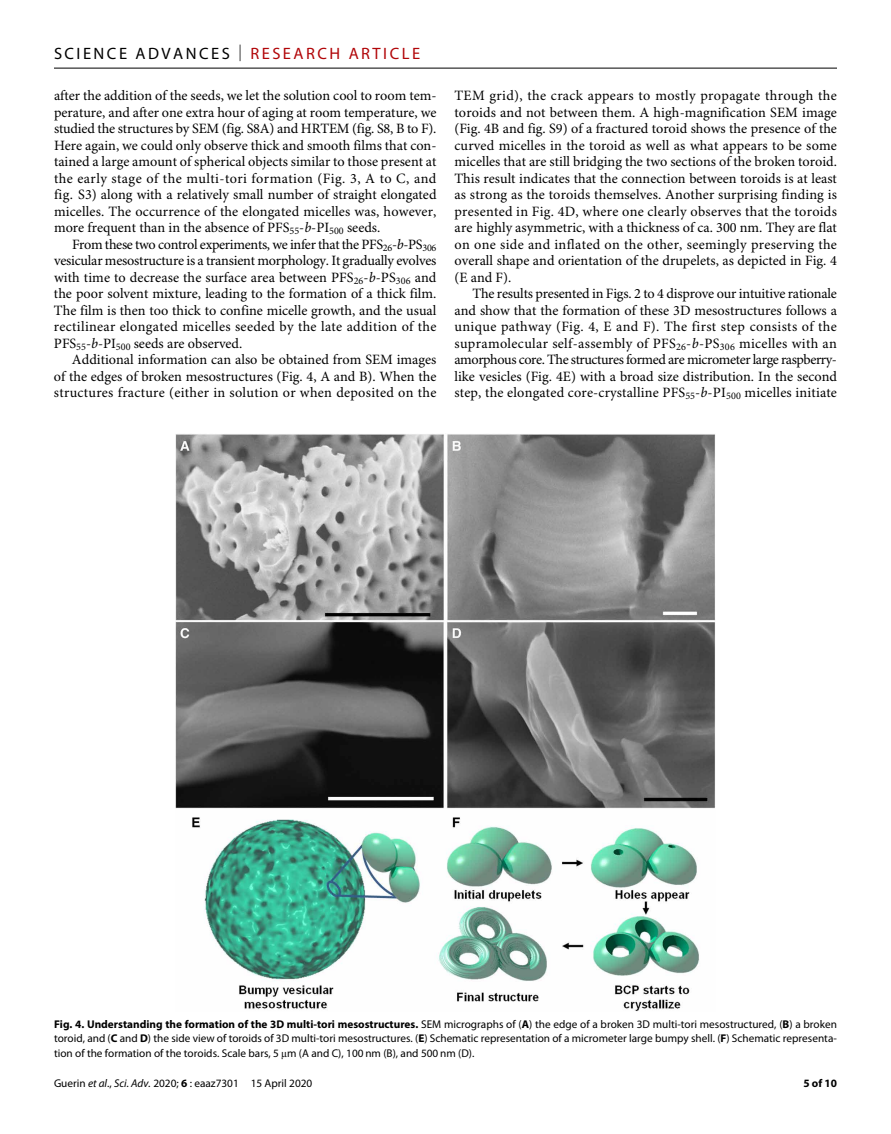
<style>
.page{position:relative;width:891px;height:1134px;background:#fff}
.page>*{position:absolute;margin:0;border:0;box-sizing:border-box;transform-origin:0 0}
.t1{font:16.5px "Myriad Pro";letter-spacing:.15em;color:#000}
.t2{font:14.25px/16.5px "Minion Pro";letter-spacing:.01em;color:#000;text-align:justify}
.t3{font:11.25px/15px "Myriad Pro";color:#000;text-align:justify}
.t4{font:700 11.25px "Myriad Pro";color:#000}
.s1{font-weight:300}
.s2{color:#b10508}
.s3{font-style:italic}
.s4{font-weight:700}
</style>
<div class="page">
<hr style="left:54px;top:68px;width:783px;height:1px;background:#000">
<img style="left:176px;top:434px;width:539px;height:577px">
<p class="t1" style="left:54px;top:40px;width:368px">SCIENCE ADVANCES <span class="s1">|</span> <span class="s2">RESEARCH ARTICLE</span></p>
<p class="t2" style="left:54px;top:89px;width:384px">after the addition of the seeds, we let the solution cool to room tem&shy;perature, and after one extra hour of aging at room temperature, we studied the structures by SEM (fig. S8A) and HRTEM (fig. S8, B to F).<br>Here again, we could only observe thick and smooth films that con&shy;tained a large amount of spherical objects similar to those present at the early stage of the multi-tori formation (Fig. 3, A to C, and fig. S3) along with a relatively small number of straight elongated micelles. The occurrence of the elongated micelles was, however, more frequent than in the absence of PFS<sub>55</sub>-<span class="s3">b</span>-PI<sub>500</sub> seeds.</p>
<p class="t2" style="left:54px;top:237px;width:384px;text-indent:18px">From these two control experiments, we infer that the PFS<sub>26</sub>-<span class="s3">b</span>-PS<sub>306 </sub>vesicular mesostructure is a transient morphology. It gradually evolves with time to decrease the surface area between PFS<sub>26</sub>-<span class="s3">b</span>-PS<sub>306</sub> and the poor solvent mixture, leading to the formation of a thick film.<br>The film is then too thick to confine micelle growth, and the usual rectilinear elongated micelles seeded by the late addition of the PFS<sub>55</sub>-<span class="s3">b</span>-PI<sub>500</sub> seeds are observed.</p>
<p class="t2" style="left:54px;top:353px;width:384px;text-indent:18px">Additional information can also be obtained from SEM images of the edges of broken mesostructures (Fig. 4, A and B). When the structures fracture (either in solution or when deposited on the</p>
<p class="t2" style="left:454px;top:89px;width:384px">TEM grid), the crack appears to mostly propagate through the toroids and not between them. A high-magnification SEM image (Fig. 4B and fig. S9) of a fractured toroid shows the presence of the curved micelles in the toroid as well as what appears to be some micelles that are still bridging the two sections of the broken toroid.<br>This result indicates that the connection between toroids is at least as strong as the toroids themselves. Another surprising finding is presented in Fig. 4D, where one clearly observes that the toroids are highly asymmetric, with a thickness of ca. 300 nm. They are flat on one side and inflated on the other, seemingly preserving the overall shape and orientation of the drupelets, as depicted in Fig. 4 (E and F).</p>
<p class="t2" style="left:454px;top:287px;width:384px;text-indent:18px">The results presented in Figs. 2 to 4 disprove our intuitive rationale and show that the formation of these 3D mesostructures follows a unique pathway (Fig. 4, E and F). The first step consists of the supramolecular self-assembly of PFS<sub>26</sub>-<span class="s3">b</span>-PS<sub>306</sub> micelles with an amorphous core. The structures formed are micrometer large raspberry&shy;like vesicles (Fig. 4E) with a broad size distribution. In the second step, the elongated core-crystalline PFS<sub>55</sub>-<span class="s3">b</span>-PI<sub>500</sub> micelles initiate</p>
<p class="t3" style="left:54px;top:1016px;width:784px"><span class="s4">Fig. 4. Understanding the formation of the 3D multi-tori mesostructures.</span> SEM micrographs of (<span class="s4">A</span>) the edge of a broken 3D multi-tori mesostructured, (<span class="s4">B</span>) a broken toroid, and (<span class="s4">C</span> and <span class="s4">D</span>) the side view of toroids of 3D multi-tori mesostructures. (<span class="s4">E</span>) Schematic representation of a micrometer large bumpy shell. (<span class="s4">F</span>) Schematic representa&shy;tion of the formation of the toroids. Scale bars, 5 m (A and C), 100 nm (B), and 500 nm (D).</p>
<p class="t3" style="left:54px;top:1076px;width:260px">Guerin <span class="s3">et al</span>., <span class="s3">Sci. Adv.</span> 2020; <span class="s4">6</span> : eaaz7301 15 April 2020</p>
<p class="t4" style="left:803px;top:1074px;width:35px">5 of 10</p>
</div>
